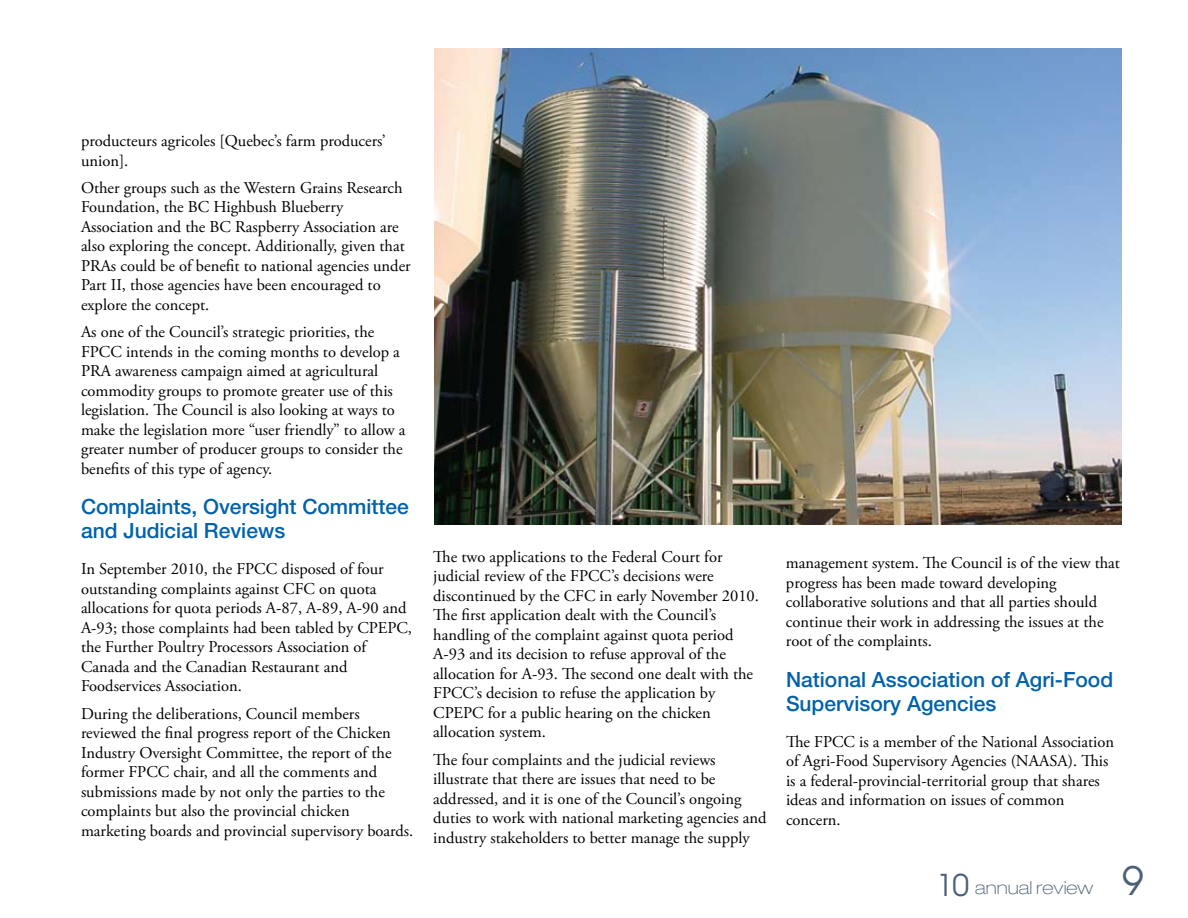
<style>
.page{position:relative;width:1188px;height:918px;background:#fff}
.page>*{position:absolute;margin:0;border:0;box-sizing:border-box;transform-origin:0 0}
.t1{font:500 21px/24px "Helvetica Neue";color:#0062ac}
.t2{font:100 expanded 18px "Helvetica Neue";color:#4d5f77}
.t3{font:16.5px/19.5px "Adobe Garamond Pro";color:#000}
.s1{font-family:"Strogij";font-weight:400;font-stretch:normal;font-size:30px}
.s2{font-family:"Strogij";font-weight:400;font-stretch:normal;font-size:39px}
</style>
<div class="page">
<img style="left:434px;top:49px;width:688px;height:476px">
<p class="t3" style="left:81px;top:132px;width:306px">producteurs agricoles [Quebec’s farm producers’ union].</p>
<p class="t3" style="left:81px;top:178px;width:331px">Other groups such as the Western Grains Research Foundation, the BC Highbush Blueberry Association and the BC Raspberry Association are also exploring the concept. Additionally, given that PRAs could be of benefit to national agencies under Part II, those agencies have been encouraged to explore the concept.</p>
<p class="t3" style="left:81px;top:323px;width:326px">As one of the Council’s strategic priorities, the FPCC intends in the coming months to develop a PRA awareness campaign aimed at agricultural commodity groups to promote greater use of this legislation. The Council is also looking at ways to make the legislation more “user friendly” to allow a greater number of producer groups to consider the benefits of this type of agency.</p>
<p class="t1" style="left:81px;top:495px;width:329px">Complaints, Oversight Committee and Judicial Reviews</p>
<p class="t3" style="left:81px;top:560px;width:333px">In September 2010, the FPCC disposed of four outstanding complaints against CFC on quota allocations for quota periods A-87, A-89, A-90 and A-93; those complaints had been tabled by CPEPC, the Further Poultry Processors Association of Canada and the Canadian Restaurant and Foodservices Association.</p>
<p class="t3" style="left:81px;top:704px;width:334px">During the deliberations, Council members reviewed the final progress report of the Chicken Industry Oversight Committee, the report of the former FPCC chair, and all the comments and submissions made by not only the parties to the complaints but also the provincial chicken marketing boards and provincial supervisory boards.</p>
<p class="t3" style="left:433px;top:547px;width:327px">The two applications to the Federal Court for judicial review of the FPCC’s decisions were discontinued by the CFC in early November 2010.<br>The first application dealt with the Council’s handling of the complaint against quota period A-93 and its decision to refuse approval of the allocation for A-93. The second one dealt with the FPCC’s decision to refuse the application by CPEPC for a public hearing on the chicken allocation system.</p>
<p class="t3" style="left:433px;top:750px;width:335px">The four complaints and the judicial reviews illustrate that there are issues that need to be addressed, and it is one of the Council’s ongoing duties to work with national marketing agencies and industry stakeholders to better manage the supply</p>
<p class="t3" style="left:786px;top:554px;width:336px">management system. The Council is of the view that progress has been made toward developing collaborative solutions and that all parties should continue their work in addressing the issues at the root of the complaints.</p>
<p class="t1" style="left:786px;top:667px;width:329px">National Association of Agri-Food<br>Supervisory Agencies</p>
<p class="t3" style="left:786px;top:732px;width:330px">The FPCC is a member of the National Association of Agri-Food Supervisory Agencies (NAASA). This is a federal-provincial-territorial group that shares ideas and information on issues of common concern.</p>
<p class="t2" style="left:936px;top:877px;width:209px"><span class="s1">10</span> annual review <span class="s2">9</span></p>
</div>
